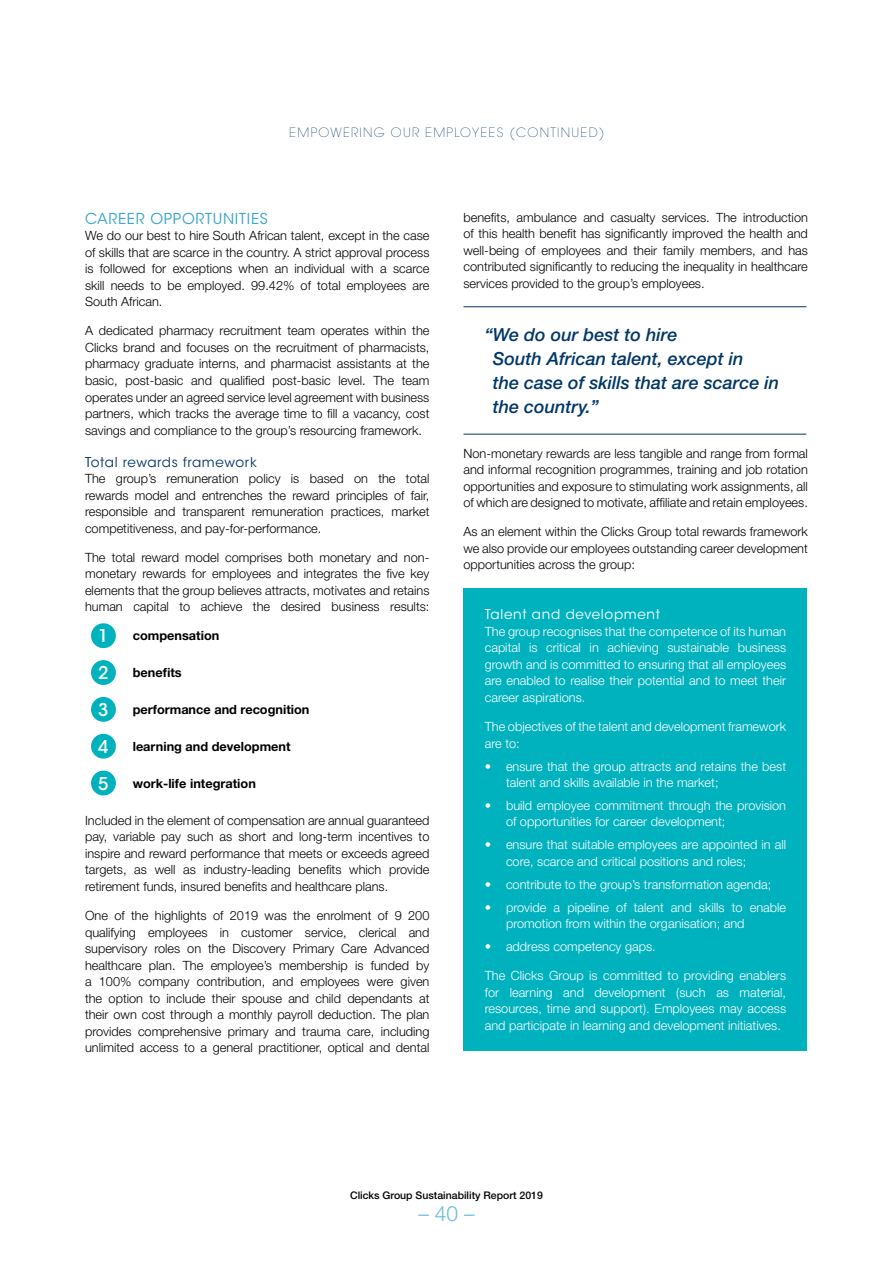
<style>
.page{position:relative;width:893px;height:1263px;background:#fff}
.page>*{position:absolute;margin:0;border:0;box-sizing:border-box;transform-origin:0 0}
.t1{font:300 21px "Helvetica Neue LT Std";color:#64bde1}
.t2{font:italic 500 18px/24px "Helvetica Neue LT Std";color:#003768}
.t3{font:500 17.55px "ITC Avant Garde Std";color:#fff}
.t4{font:15px "ITC Avant Garde Std";letter-spacing:.05em;color:#3aa7cd}
.t5{font:13.5px "ITC Avant Garde Std";letter-spacing:.045em;color:#003768}
.t6{font:13.5px "ITC Avant Garde Std";letter-spacing:.05em;color:#fff}
.t7{font:300 12.75px/16.5px "Helvetica Neue LT Std";color:#000;text-align:justify}
.t8{font:300 12.75px/16.5px "Helvetica Neue LT Std";color:#fff}
.t9{font:700 12.75px "Helvetica Neue LT Std";color:#000}
.t10{font:200 12.75px "ITC Avant Garde Std";letter-spacing:.1em;color:#003768}
.t11{font:500 10.5px "Helvetica Neue LT Std";color:#000}
</style>
<div class="page">
<div style="left:91px;top:623px;width:25px;height:25px;background:#00b1be;border-radius:50%"></div>
<div style="left:91px;top:660px;width:25px;height:25px;background:#00b1be;border-radius:50%"></div>
<div style="left:91px;top:697px;width:25px;height:25px;background:#00b1be;border-radius:50%"></div>
<div style="left:91px;top:734px;width:25px;height:25px;background:#00b1be;border-radius:50%"></div>
<div style="left:91px;top:771px;width:25px;height:24px;background:#00b1be;border-radius:50%"></div>
<hr style="left:463px;top:306px;width:343px;height:1px;background:#003768">
<hr style="left:463px;top:434px;width:343px;height:1px;background:#003768">
<div style="left:463px;top:588px;width:344px;height:463px;background:#00b1be"></div>
<p class="t10" style="left:289px;top:125px;width:317px">EMPOWERING OUR EMPLOYEES (CONTINUED)</p>
<p class="t4" style="left:85px;top:209px;width:184px">CAREER OPPORTUNITIES</p>
<p class="t7" style="left:85px;top:227px;width:346px">We do our best to hire South African talent, except in the case of skills that are scarce in the country. A strict approval process is followed for exceptions when an individual with a scarce skill needs to be employed. 99.42% of total employees are South African.</p>
<p class="t7" style="left:85px;top:322px;width:346px">A dedicated pharmacy recruitment team operates within the Clicks brand and focuses on the recruitment of pharmacists, pharmacy graduate interns, and pharmacist assistants at the basic, post-basic and qualified post-basic level. The team operates under an agreed service level agreement with business partners, which tracks the average time to fill a vacancy, cost savings and compliance to the group’s resourcing framework.</p>
<p class="t5" style="left:85px;top:453px;width:173px">Total rewards framework</p>
<p class="t7" style="left:85px;top:470px;width:346px">The group’s remuneration policy is based on the total rewards model and entrenches the reward principles of fair, responsible and transparent remuneration practices, market competitiveness, and pay-for-performance.</p>
<p class="t7" style="left:85px;top:549px;width:346px">The total reward model comprises both monetary and non&shy;monetary rewards for employees and integrates the five key elements that the group believes attracts, motivates and retains human capital to achieve the desired business results:</p>
<h3 class="t3" style="left:98px;top:625px;width:12px">1</h3>
<p class="t9" style="left:133px;top:628px;width:88px">compensation</p>
<h3 class="t3" style="left:98px;top:662px;width:12px">2</h3>
<p class="t9" style="left:133px;top:665px;width:51px">benefits</p>
<h3 class="t3" style="left:98px;top:699px;width:12px">3</h3>
<p class="t9" style="left:133px;top:701px;width:178px">performance and recognition</p>
<h3 class="t3" style="left:98px;top:735px;width:12px">4</h3>
<p class="t9" style="left:133px;top:738px;width:159px">learning and development</p>
<h3 class="t3" style="left:98px;top:772px;width:12px">5</h3>
<p class="t9" style="left:133px;top:775px;width:125px">work-life integration</p>
<p class="t7" style="left:85px;top:812px;width:346px">Included in the element of compensation are annual guaranteed pay, variable pay such as short and long-term incentives to inspire and reward performance that meets or exceeds agreed targets, as well as industry-leading benefits which provide retirement funds, insured benefits and healthcare plans.</p>
<p class="t7" style="left:85px;top:907px;width:346px">One of the highlights of 2019 was the enrolment of 9 200 qualifying employees in customer service, clerical and supervisory roles on the Discovery Primary Care Advanced healthcare plan. The employee’s membership is funded by a 100% company contribution, and employees were given the option to include their spouse and child dependants at their own cost through a monthly payroll deduction. The plan provides comprehensive primary and trauma care, including unlimited access to a general practitioner, optical and dental</p>
<p class="t7" style="left:463px;top:209px;width:346px">benefits, ambulance and casualty services. The introduction of this health benefit has significantly improved the health and well-being of employees and their family members, and has contributed significantly to reducing the inequality in healthcare services provided to the group’s employees.</p>
<h2 class="t2" style="left:493px;top:322px;width:288px;text-indent:-8px">“We do our best to hire<br>South African talent, except in<br>the case of skills that are scarce in the country.”</h2>
<p class="t7" style="left:463px;top:445px;width:346px">Non-monetary rewards are less tangible and range from formal and informal recognition programmes, training and job rotation opportunities and exposure to stimulating work assignments, all of which are designed to motivate, affiliate and retain employees.</p>
<p class="t7" style="left:463px;top:523px;width:346px">As an element within the Clicks Group total rewards framework we also provide our employees outstanding career development opportunities across the group:</p>
<p class="t6" style="left:485px;top:606px;width:177px">Talent and development</p>
<p class="t8" style="left:485px;top:623px;width:303px;text-align:justify">The group recognises that the competence of its human capital is critical in achieving sustainable business growth and is committed to ensuring that all employees are enabled to realise their potential and to meet their career aspirations.</p>
<p class="t8" style="left:485px;top:718px;width:303px">The objectives of the talent and development framework are to:</p>
<p class="t8" style="left:506px;top:757px;width:282px;text-indent:-21px">• ensure that the group attracts and retains the best talent and skills available in the market;</p>
<p class="t8" style="left:506px;top:797px;width:282px;text-indent:-21px">• build employee commitment through the provision of opportunities for career development;</p>
<p class="t8" style="left:506px;top:836px;width:282px;text-indent:-21px">• ensure that suitable employees are appointed in all core, scarce and critical positions and roles;</p>
<p class="t8" style="left:485px;top:876px;width:288px">• contribute to the group’s transformation agenda;</p>
<p class="t8" style="left:506px;top:898px;width:282px;text-indent:-21px">• provide a pipeline of talent and skills to enable promotion from within the organisation; and</p>
<p class="t8" style="left:485px;top:938px;width:172px">• address competency gaps.</p>
<p class="t8" style="left:485px;top:967px;width:303px;text-align:justify">The Clicks Group is committed to providing enablers for learning and development (such as material, resources, time and support). Employees may access and participate in learning and development initiatives.</p>
<p class="t11" style="left:350px;top:1189px;width:194px">Clicks Group Sustainability Report 2019</p>
<h1 class="t1" style="left:418px;top:1200px;width:58px">– 40 –</h1>
</div>
